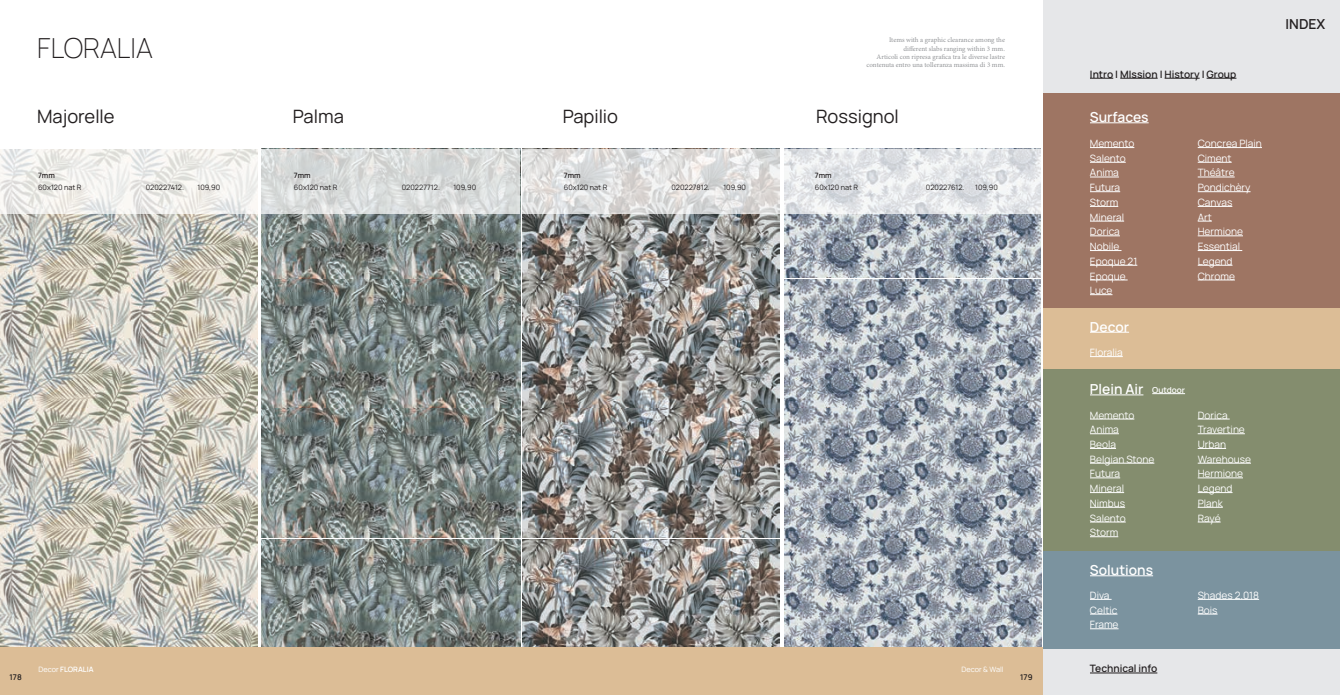
<style>
.page{position:relative;width:1340px;height:695px;background:#fff}
.page>*{position:absolute;margin:0;border:0;box-sizing:border-box;transform-origin:0 0}
.t1{font:200 27.56px "Manrope";color:#231f20}
.t2{font:200 18.38px "Manrope";color:#231f20}
.t3{font:600 13.83px "Manrope";color:#fff}
.t4{font:600 13.83px "Manrope";color:#231f20}
.t5{font:10.15px/14.7px "Manrope";color:#fff}
.t6{font:600 10.15px "Manrope";color:#231f20}
.t7{font:200 7.88px "Manrope";color:#231f20}
.t8{font:200 7.35px/12px "Manrope";color:#231f20}
.t9{font:200 7.35px "Manrope";color:#fff}
.t10{font:7px/8.4px "Minion Pro";color:#939598;text-align:right}
.s1{font-size:8.22px}
</style>
<div class="page">
<div style="left:1042px;top:0;width:297px;height:694px;background:#e6e7e9"></div>
<div style="left:1042px;top:308px;width:297px;height:91px;background:#dcbd96"></div>
<div style="left:1042px;top:369px;width:297px;height:182px;background:#848d6e"></div>
<hr style="left:1089px;top:332px;width:40px;height:1px;background:#fff">
<hr style="left:1089px;top:394px;width:54px;height:1px;background:#fff">
<hr style="left:1152px;top:393px;width:33px;height:1px;background:#fff">
<hr style="left:1089px;top:356px;width:33px;height:1px;background:#fff">
<hr style="left:1089px;top:419px;width:45px;height:1px;background:#fff">
<svg style="left:1090px;top:433px;width:28px;height:1px"></svg>
<svg style="left:1090px;top:448px;width:26px;height:1px"></svg>
<hr style="left:1089px;top:463px;width:65px;height:1px;background:#fff">
<hr style="left:1089px;top:477px;width:31px;height:1px;background:#fff">
<hr style="left:1089px;top:492px;width:35px;height:1px;background:#fff">
<hr style="left:1089px;top:507px;width:36px;height:1px;background:#fff">
<hr style="left:1089px;top:521px;width:36px;height:1px;background:#fff">
<svg style="left:1090px;top:536px;width:28px;height:1px"></svg>
<hr style="left:1197px;top:419px;width:32px;height:1px;background:#fff">
<hr style="left:1197px;top:433px;width:47px;height:1px;background:#fff">
<svg style="left:1197px;top:448px;width:29px;height:1px"></svg>
<hr style="left:1197px;top:463px;width:53px;height:1px;background:#fff">
<hr style="left:1197px;top:477px;width:45px;height:1px;background:#fff">
<hr style="left:1197px;top:492px;width:35px;height:1px;background:#fff">
<svg style="left:1197px;top:507px;width:25px;height:1px"></svg>
<svg style="left:1197px;top:521px;width:23px;height:1px"></svg>
<div style="left:1042px;top:93px;width:297px;height:215px;background:#9e7563"></div>
<div style="left:1042px;top:551px;width:297px;height:97px;background:#7b939f"></div>
<hr style="left:1089px;top:123px;width:59px;height:1px;background:#fff">
<hr style="left:1089px;top:672px;width:68px;height:1px;background:#231f20">
<svg style="left:1090px;top:78px;width:23px;height:1px"></svg>
<hr style="left:1120px;top:78px;width:37px;height:1px;background:#231f20">
<hr style="left:1164px;top:78px;width:35px;height:1px;background:#231f20">
<hr style="left:1206px;top:78px;width:30px;height:1px;background:#231f20">
<hr style="left:1089px;top:575px;width:64px;height:1px;background:#fff">
<hr style="left:1089px;top:147px;width:45px;height:1px;background:#fff">
<hr style="left:1089px;top:162px;width:36px;height:1px;background:#fff">
<svg style="left:1090px;top:177px;width:28px;height:1px"></svg>
<hr style="left:1089px;top:191px;width:31px;height:1px;background:#fff">
<svg style="left:1090px;top:206px;width:28px;height:1px"></svg>
<hr style="left:1089px;top:221px;width:35px;height:1px;background:#fff">
<hr style="left:1089px;top:236px;width:30px;height:1px;background:#fff">
<hr style="left:1089px;top:250px;width:32px;height:1px;background:#fff">
<hr style="left:1089px;top:265px;width:48px;height:1px;background:#fff">
<hr style="left:1089px;top:280px;width:38px;height:1px;background:#fff">
<svg style="left:1090px;top:294px;width:22px;height:1px"></svg>
<hr style="left:1197px;top:147px;width:64px;height:1px;background:#fff">
<hr style="left:1197px;top:162px;width:34px;height:1px;background:#fff">
<hr style="left:1197px;top:177px;width:37px;height:1px;background:#fff">
<hr style="left:1197px;top:191px;width:53px;height:1px;background:#fff">
<hr style="left:1197px;top:206px;width:35px;height:1px;background:#fff">
<svg style="left:1197px;top:221px;width:14px;height:1px"></svg>
<hr style="left:1197px;top:236px;width:45px;height:1px;background:#fff">
<hr style="left:1197px;top:250px;width:45px;height:1px;background:#fff">
<hr style="left:1197px;top:265px;width:35px;height:1px;background:#fff">
<hr style="left:1197px;top:280px;width:37px;height:1px;background:#fff">
<svg style="left:1090px;top:599px;width:21px;height:1px"></svg>
<svg style="left:1090px;top:613px;width:27px;height:1px"></svg>
<svg style="left:1090px;top:628px;width:28px;height:1px"></svg>
<hr style="left:1197px;top:599px;width:62px;height:1px;background:#fff">
<svg style="left:1197px;top:613px;width:20px;height:1px"></svg>
<img style="left:784px;top:213px;width:256px;height:64px">
<img style="left:522px;top:149px;width:257px;height:388px">
<svg style="left:784px;top:149px;width:257px;height:64px;fill:#e3e5e8"></svg>
<svg style="left:523px;top:149px;width:257px;height:64px;background:#dfdede"></svg>
<img style="left:0;top:213px;width:257px;height:434px">
<img style="left:262px;top:213px;width:258px;height:324px">
<svg style="left:262px;top:149px;width:258px;height:64px;background:#d9dbdb"></svg>
<svg style="left:0;top:149px;width:257px;height:64px"></svg>
<img style="left:784px;top:279px;width:257px;height:368px">
<img style="left:522px;top:539px;width:257px;height:108px">
<img style="left:262px;top:539px;width:258px;height:108px">
<div style="left:0;top:647px;width:1042px;height:47px;background:#dcbd96"></div>
<h1 class="t1" style="left:37px;top:28px;width:117px">FLORALIA</h1>
<p class="t10" style="left:866px;top:36px;width:140px">Items with a graphic clearance among the different slabs ranging within 3 mm.<br>Articoli con ripresa grafica tra le diverse lastre contenuta entro una tolleranza massima di 3 mm.</p>
<h2 class="t2" style="left:37px;top:103px;width:79px">Majorelle</h2>
<h2 class="t2" style="left:293px;top:103px;width:52px">Palma</h2>
<h2 class="t2" style="left:562px;top:103px;width:57px">Papilio</h2>
<h2 class="t2" style="left:816px;top:103px;width:84px">Rossignol</h2>
<p class="t8" style="left:38px;top:169px;width:45px">7mm<br>60x120 nat R</p>
<p class="t8" style="left:146px;top:181px;width:40px">020227412.</p>
<p class="t8" style="left:197px;top:181px;width:24px">109,90</p>
<p class="t8" style="left:294px;top:169px;width:45px">7mm<br>60x120 nat R</p>
<p class="t8" style="left:402px;top:181px;width:40px">020227712.</p>
<p class="t8" style="left:453px;top:181px;width:24px">109,90</p>
<p class="t8" style="left:564px;top:169px;width:45px">7mm<br>60x120 nat R</p>
<p class="t8" style="left:671px;top:181px;width:40px">020227812.</p>
<p class="t8" style="left:723px;top:181px;width:24px">109,90</p>
<p class="t8" style="left:814px;top:169px;width:45px">7mm<br>60x120 nat R</p>
<p class="t8" style="left:925px;top:181px;width:40px">020227612.</p>
<p class="t8" style="left:975px;top:181px;width:24px">109,90</p>
<p class="t9" style="left:39px;top:661px;width:67px">Flagship MEMENTO</p>
<p class="t9" style="left:39px;top:662px;width:17px">Easy</p>
<p class="t9" style="left:39px;top:663px;width:56px">Decor FLORALIA</p>
<p class="t9" style="left:961px;top:663px;width:43px">Decor &amp; Wall</p>
<p class="t7" style="left:10px;top:671px;width:14px">178</p>
<p class="t7" style="left:1020px;top:671px;width:14px">179</p>
<p class="t6" style="left:1089px;top:66px;width:148px">Intro | MIssion | History | Group</p>
<h3 class="t3" style="left:1089px;top:106px;width:60px">Surfaces</h3>
<p class="t5" style="left:1089px;top:135px;width:49px">Memento<br>Salento<br>Anima<br>Futura<br>Storm<br>Mineral<br>Dorica<br>Nobile<br>Epoque 21<br>Epoque<br>Luce</p>
<p class="t5" style="left:1197px;top:135px;width:66px">Concrea Plain<br>Ciment<br>Théâtre<br>Pondichèry<br>Canvas<br>Art<br>Hermione<br>Essential<br>Legend<br>Chrome</p>
<h3 class="t3" style="left:1089px;top:315px;width:41px">Decor</h3>
<p class="t5" style="left:1089px;top:344px;width:34px">Floralia</p>
<h3 class="t3" style="left:1089px;top:378px;width:97px">Plein Air <span class="s1">Outdoor</span></h3>
<p class="t5" style="left:1089px;top:407px;width:66px">Memento<br>Anima<br>Beola<br>Belgian Stone<br>Futura<br>Mineral<br>Nimbus<br>Salento<br>Storm</p>
<p class="t5" style="left:1197px;top:407px;width:55px">Dorica<br>Travertine<br>Urban<br>Warehouse<br>Hermione<br>Legend<br>Plank<br>Rayé</p>
<h3 class="t3" style="left:1089px;top:558px;width:65px">Solutions</h3>
<p class="t5" style="left:1089px;top:587px;width:30px">Diva<br>Celtic<br>Frame</p>
<p class="t5" style="left:1197px;top:587px;width:63px">Shades 2.018<br>Bois</p>
<p class="t6" style="left:1089px;top:660px;width:69px">Technical info</p>
<h3 class="t4" style="left:1285px;top:13px;width:41px">INDEX</h3>
</div>
